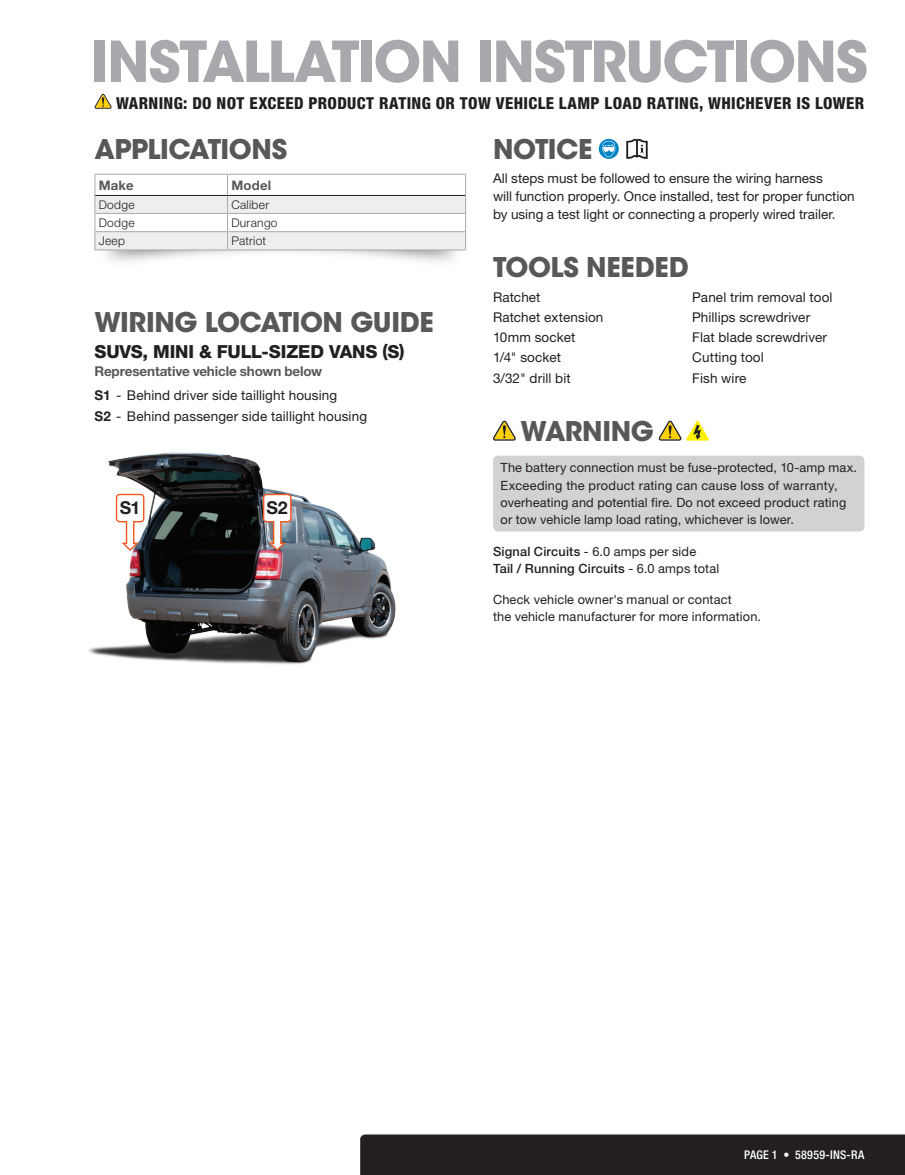
<style>
.page{position:relative;width:905px;height:1175px;background:#fff}
.page>*{position:absolute;margin:0;border:0;box-sizing:border-box;transform-origin:0 0}
.t1{font:700 55.95px "ITC Avant Garde Std";letter-spacing:-.03em;color:#a8a9ad}
.t2{font:700 27px "ITC Avant Garde Std";letter-spacing:-.02em;color:#57585a}
.t3{font:800 18px "Helvetica Neue LT Std";letter-spacing:-.01em;color:#231f20}
.t4{font:700 17.85px "Helvetica Neue LT Std";color:#231f20}
.t5{font:800 condensed 16.5px "Helvetica Neue LT Std";letter-spacing:.025em;color:#231f20}
.t6{font:13.5px/20.2px "Helvetica Neue LT Std";letter-spacing:.005em;color:#231f20}
.t7{font:700 13.2px "Helvetica Neue LT Std";letter-spacing:.015em;color:#57585a}
.t8{font:12.75px/17.2px "Helvetica Neue LT Std";letter-spacing:.01em;color:#231f20}
.t9{font:500 12.75px/17.2px "Helvetica Neue LT Std";letter-spacing:.015em;color:#231f20}
.t10{font:300 12px "Helvetica Neue LT Std";letter-spacing:.025em;color:#231f20}
.t11{font:500 condensed 12px "Helvetica Neue LT Std";letter-spacing:.025em;color:#fff}
.s1{font-weight:700;color:#57585a}
.s2{font-weight:700}
.s3{font-weight:400}
</style>
<div class="page">
<img style="left:88px;top:452px;width:308px;height:213px">
<svg style="left:493px;top:420px;width:22px;height:20px"></svg>
<svg style="left:658px;top:420px;width:51px;height:20px"></svg>
<svg style="left:626px;top:139px;width:21px;height:20px"></svg>
<svg style="left:598px;top:139px;width:20px;height:20px"></svg>
<svg style="left:602px;top:141px;width:13px;height:16px"></svg>
<svg style="left:94px;top:94px;width:18px;height:15px"></svg>
<div style="left:493px;top:455px;width:371px;height:76px;background:#d1d2d4;border-radius:5px"></div>
<hr style="left:94px;top:250px;width:133px;height:1px;background:#a8a9ad">
<hr style="left:227px;top:250px;width:239px;height:1px;background:#a8a9ad">
<hr style="left:94px;top:174px;width:133px;height:1px;background:#a8a9ad">
<hr style="left:227px;top:174px;width:239px;height:1px;background:#a8a9ad">
<svg style="left:94px;top:175px;width:372px;height:75px"></svg>
<hr style="left:227px;top:195px;width:238px;height:1px;background:#231f20">
<svg style="left:116px;top:494px;width:28px;height:57px"></svg>
<svg style="left:263px;top:494px;width:28px;height:57px"></svg>
<div style="left:360px;top:1134px;width:544px;height:40px;background:#231f20"></div>
<h1 class="t1" style="left:91px;top:25px;width:778px">INSTALLATION INSTRUCTIONS</h1>
<p class="t5" style="left:116px;top:93px;width:749px">WARNING: DO NOT EXCEED PRODUCT RATING OR TOW VEHICLE LAMP LOAD RATING, WHICHEVER IS LOWER</p>
<h2 class="t2" style="left:94px;top:131px;width:194px">APPLICATIONS</h2>
<h2 class="t2" style="left:493px;top:131px;width:101px">NOTICE</h2>
<p class="t7" style="left:99px;top:177px;width:36px">Make</p>
<p class="t7" style="left:231px;top:177px;width:41px">Model</p>
<p class="t10" style="left:99px;top:197px;width:37px">Dodge</p>
<p class="t10" style="left:231px;top:197px;width:39px">Caliber</p>
<p class="t10" style="left:99px;top:215px;width:37px">Dodge</p>
<p class="t10" style="left:231px;top:215px;width:48px">Durango</p>
<p class="t10" style="left:99px;top:233px;width:28px">Jeep</p>
<p class="t10" style="left:231px;top:233px;width:36px">Patriot</p>
<h2 class="t2" style="left:94px;top:304px;width:340px">WIRING LOCATION GUIDE</h2>
<h3 class="t3" style="left:94px;top:341px;width:311px">SUVS, MINI &amp; FULL-SIZED VANS (S)</h3>
<p class="t6" style="left:94px;top:358px;width:244px;line-height:24.6px"><span class="s1">Representative vehicle shown below<br></span><span class="s2">S1</span> - Behind driver side taillight housing</p>
<p class="t6" style="left:94px;top:406px;width:274px"><span class="s2">S2</span> - Behind passenger side taillight housing</p>
<h3 class="t4" style="left:120px;top:497px;width:22px">S1</h3>
<h3 class="t4" style="left:266px;top:497px;width:23px">S2</h3>
<p class="t6" style="left:493px;top:169px;width:363px;line-height:18px">All steps must be followed to ensure the wiring harness<br>will function properly. Once installed, test for proper function by using a test light or connecting a properly wired trailer.</p>
<h2 class="t2" style="left:493px;top:249px;width:197px">TOOLS NEEDED</h2>
<p class="t6" style="left:493px;top:286px;width:112px">Ratchet<br>Ratchet extension<br>10mm socket<br>1/4" socket<br>3/32" drill bit</p>
<p class="t6" style="left:692px;top:286px;width:142px">Panel trim removal tool<br>Phillips screwdriver<br>Flat blade screwdriver<br>Cutting tool<br>Fish wire</p>
<h2 class="t2" style="left:520px;top:413px;width:135px">WARNING</h2>
<p class="t8" style="left:500px;top:459px;width:358px">The battery connection must be fuse-protected, 10-amp max.<br>Exceeding the product rating can cause loss of warranty, overheating and potential fire. Do not exceed product rating or tow vehicle lamp load rating, whichever is lower.</p>
<p class="t9" style="left:493px;top:542px;width:228px">Signal Circuits <span class="s3">- 6.0 amps per side<br></span>Tail / Running Circuits <span class="s3">- 6.0 amps total</span></p>
<p class="t8" style="left:493px;top:590px;width:269px">Check vehicle owner's manual or contact<br>the vehicle manufacturer for more information.</p>
<p class="t11" style="left:744px;top:1147px;width:122px">PAGE 1 • 58959-INS-RA</p>
</div>
